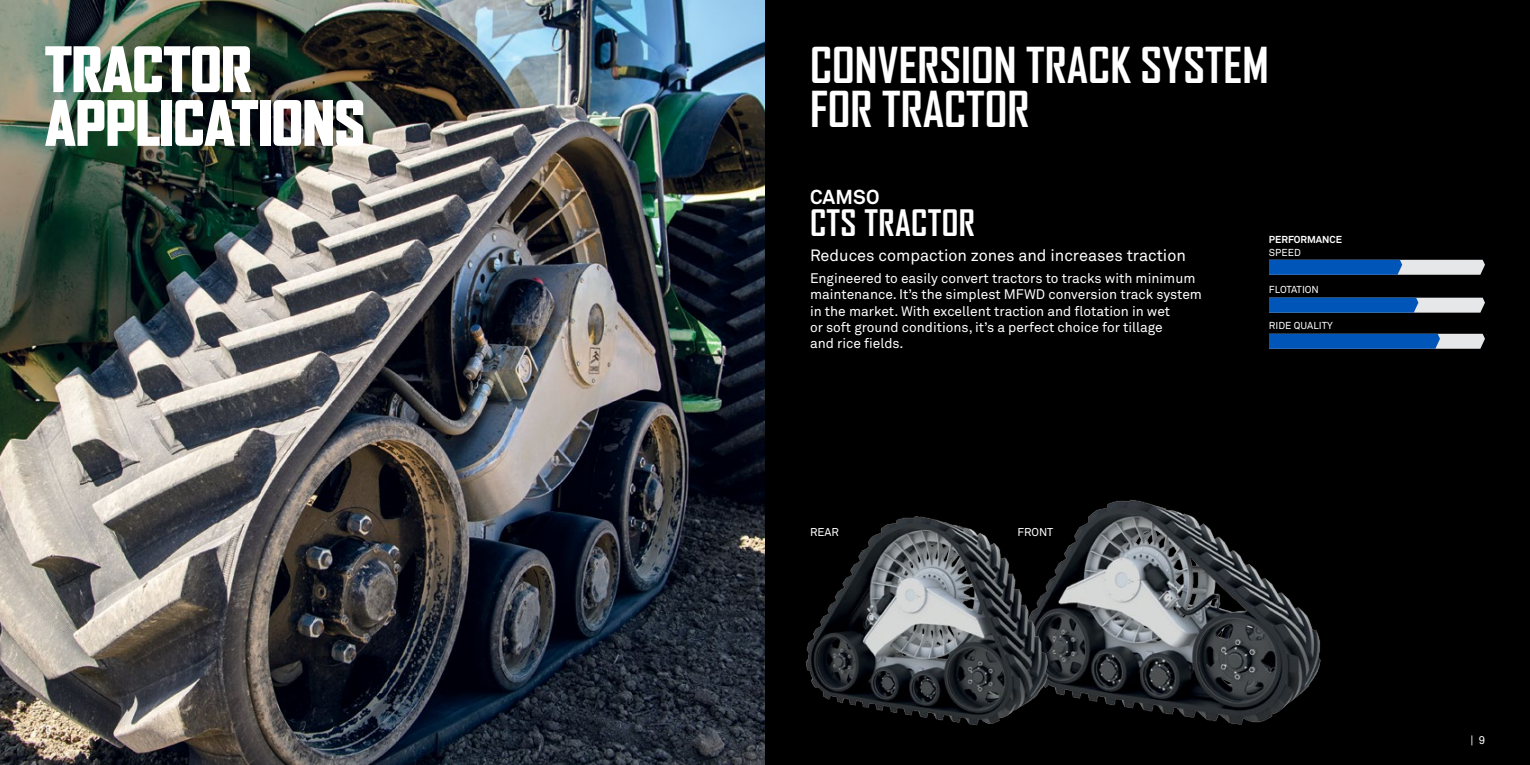
<style>
.page{position:relative;width:1530px;height:765px;background:#fff}
.page>*{position:absolute;margin:0;border:0;box-sizing:border-box;transform-origin:0 0}
.t1{font:900 60px/53.8px "Agency FB";color:#fff}
.t2{font:700 47.5px/43.8px "Agency FB";color:#fff}
.t3{font:700 35px "Agency FB";letter-spacing:.01em;color:#fff}
.t4{font:700 20px "Akkurat Office";letter-spacing:.01em;color:#fff}
.t5{font:16.25px "Akkurat Office";color:#fff}
.t6{font:13.75px/16.2px "Akkurat Office";color:#fff}
.t7{font:11.25px "Akkurat Office";color:#fff}
.t8{font:10px "Akkurat Office";color:#fff}
.t9{font:700 10px "Akkurat Office";color:#fff}
</style>
<div class="page">
<div style="left:765px;top:0;width:765px;height:765px;background:#000"></div>
<img style="left:0;top:0;width:765px;height:765px">
<svg style="left:1269px;top:334px;width:216px;height:15px;background:#3172bf"></svg>
<svg style="left:1269px;top:298px;width:216px;height:15px;background:#4780c2"></svg>
<svg style="left:1269px;top:260px;width:216px;height:15px;background:#588bc7"></svg>
<img style="left:1108px;top:500px;width:213px;height:225px">
<img style="left:749px;top:504px;width:389px;height:249px">
<h1 class="t1" style="left:45px;top:44px;width:321px">TRACTOR<br>APPLICATIONS</h1>
<p class="t7" style="left:45px;top:722px;width:16px">8 |</p>
<h2 class="t2" style="left:810px;top:44px;width:460px">CONVERSION TRACK SYSTEM<br>FOR TRACTOR</h2>
<h3 class="t4" style="left:810px;top:184px;width:71px">CAMSO</h3>
<h3 class="t3" style="left:810px;top:203px;width:166px">CTS TRACTOR</h3>
<p class="t5" style="left:810px;top:246px;width:377px">Reduces compaction zones and increases traction</p>
<p class="t6" style="left:810px;top:271px;width:394px">Engineered to easily convert tractors to tracks with minimum maintenance. It’s the simplest MFWD conversion track system in the market. With excellent traction and flotation in wet<br>or soft ground conditions, it’s a perfect choice for tillage<br>and rice fields.</p>
<p class="t9" style="left:1269px;top:233px;width:75px">PERFORMANCE</p>
<p class="t8" style="left:1269px;top:247px;width:33px">SPEED</p>
<p class="t8" style="left:1269px;top:283px;width:52px">FLOTATION</p>
<p class="t8" style="left:1269px;top:319px;width:65px">RIDE QUALITY</p>
<p class="t7" style="left:810px;top:526px;width:30px">REAR</p>
<p class="t7" style="left:1017px;top:526px;width:37px">FRONT</p>
<p class="t7" style="left:1470px;top:733px;width:16px">| 9</p>
</div>
